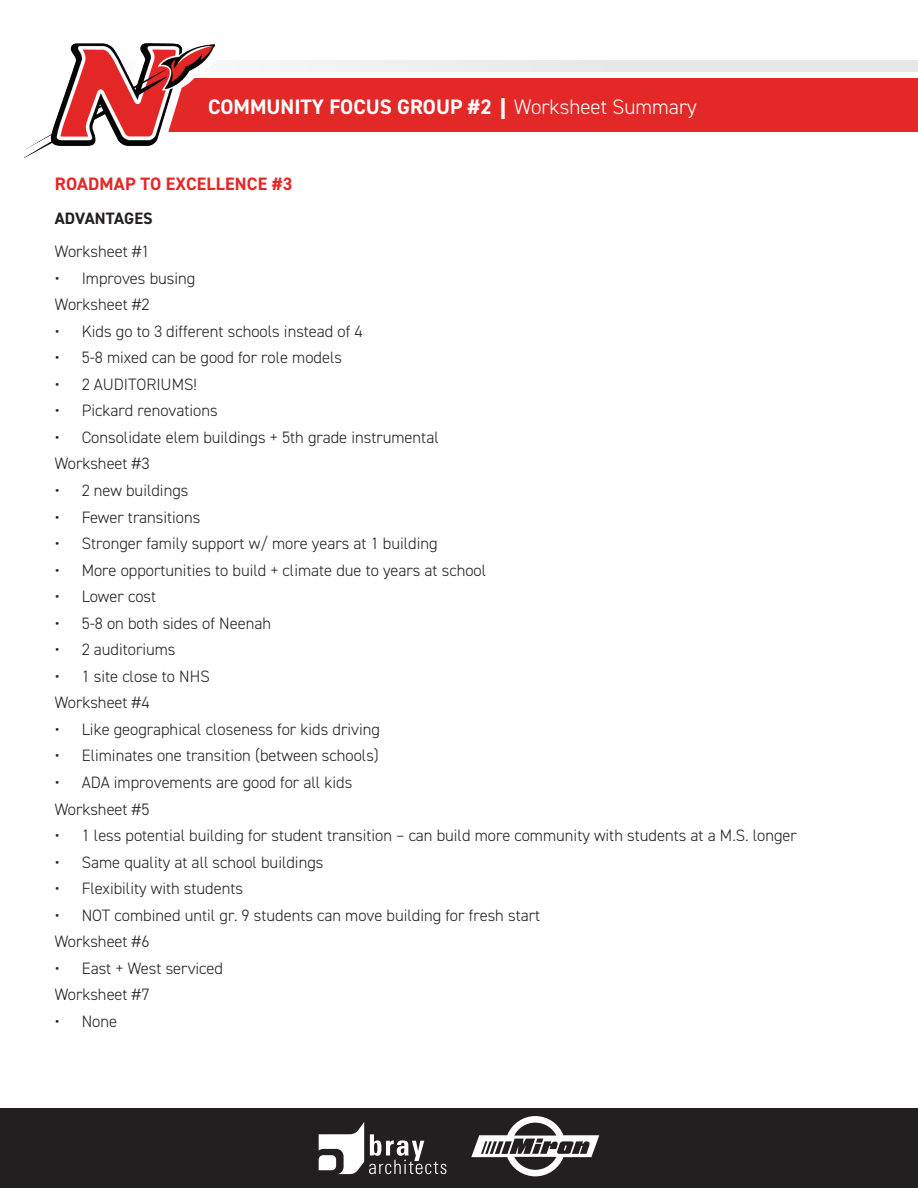
<style>
.page{position:relative;width:918px;height:1188px;background:#fff}
.page>*{position:absolute;margin:0;border:0;box-sizing:border-box;transform-origin:0 0}
.t1{font:700 21px "DIN2014";color:#fff}
.t2{font:700 18px "DIN2014";letter-spacing:.01em;color:#e32927}
.t3{font:300 16.5px/26.5px "DIN2014";color:#231f20}
.t4{font:700 16.5px "DIN2014";letter-spacing:.01em;color:#231f20}
.s1{font-family:"Tablet Gothic Wide"}
.s2{font-weight:300}
</style>
<div class="page">
<div style="left:120px;top:60px;width:798px;height:12px;background:#e6e7e9"></div>
<div style="left:0;top:1108px;width:918px;height:80px;background:#231f20"></div>
<svg style="left:319px;top:1122px;width:127px;height:52px"></svg>
<svg style="left:471px;top:1116px;width:128px;height:61px"></svg>
<div style="left:162px;top:78px;width:756px;height:54px;background:#e32927"></div>
<svg style="left:24px;top:44px;width:214px;height:114px"></svg>
<img style="left:25px;top:43px;width:189px;height:114px">
<p class="t1" style="left:208px;top:92px;width:490px">COMMUNITY FOCUS GROUP #2 <span class="s1">|</span> <span class="s2">Worksheet Summary</span></p>
<p class="t2" style="left:55px;top:172px;width:239px">ROADMAP TO EXCELLENCE #3</p>
<p class="t4" style="left:55px;top:207px;width:99px">ADVANTAGES</p>
<p class="t3" style="left:55px;top:238px;width:96px">Worksheet #1</p>
<p class="t3" style="left:55px;top:265px;width:142px">• Improves busing<br>Worksheet #2</p>
<p class="t3" style="left:55px;top:318px;width:310px">• Kids go to 3 different schools instead of 4</p>
<p class="t3" style="left:55px;top:344px;width:289px">• 5-8 mixed can be good for role models</p>
<p class="t3" style="left:55px;top:371px;width:144px">• 2 AUDITORIUMS!</p>
<p class="t3" style="left:55px;top:397px;width:164px">• Pickard renovations</p>
<p class="t3" style="left:55px;top:424px;width:386px">• Consolidate elem buildings + 5th grade instrumental<br>Worksheet #3</p>
<p class="t3" style="left:55px;top:477px;width:135px">• 2 new buildings</p>
<p class="t3" style="left:55px;top:504px;width:147px">• Fewer transitions</p>
<p class="t3" style="left:55px;top:530px;width:384px">• Stronger family support w/ more years at 1 building</p>
<p class="t3" style="left:55px;top:557px;width:433px">• More opportunities to build + climate due to years at school</p>
<p class="t3" style="left:55px;top:583px;width:103px">• Lower cost</p>
<p class="t3" style="left:55px;top:610px;width:218px">• 5-8 on both sides of Neenah</p>
<p class="t3" style="left:55px;top:636px;width:122px">• 2 auditoriums</p>
<p class="t3" style="left:55px;top:663px;width:157px">• 1 site close to NHS<br>Worksheet #4</p>
<p class="t3" style="left:55px;top:716px;width:327px">• Like geographical closeness for kids driving</p>
<p class="t3" style="left:55px;top:743px;width:326px">• Eliminates one transition (between schools)</p>
<p class="t3" style="left:55px;top:769px;width:299px">• ADA improvements are good for all kids<br>Worksheet #5</p>
<p class="t3" style="left:55px;top:822px;width:744px">• 1 less potential building for student transition – can build more community with students at a M.S. longer</p>
<p class="t3" style="left:55px;top:849px;width:270px">• Same quality at all school buildings</p>
<p class="t3" style="left:55px;top:875px;width:190px">• Flexibility with students</p>
<p class="t3" style="left:55px;top:902px;width:487px">• NOT combined until gr. 9 students can move building for fresh start<br>Worksheet #6</p>
<p class="t3" style="left:55px;top:955px;width:170px">• East + West serviced<br>Worksheet #7</p>
<p class="t3" style="left:55px;top:1008px;width:64px">• None</p>
</div>
